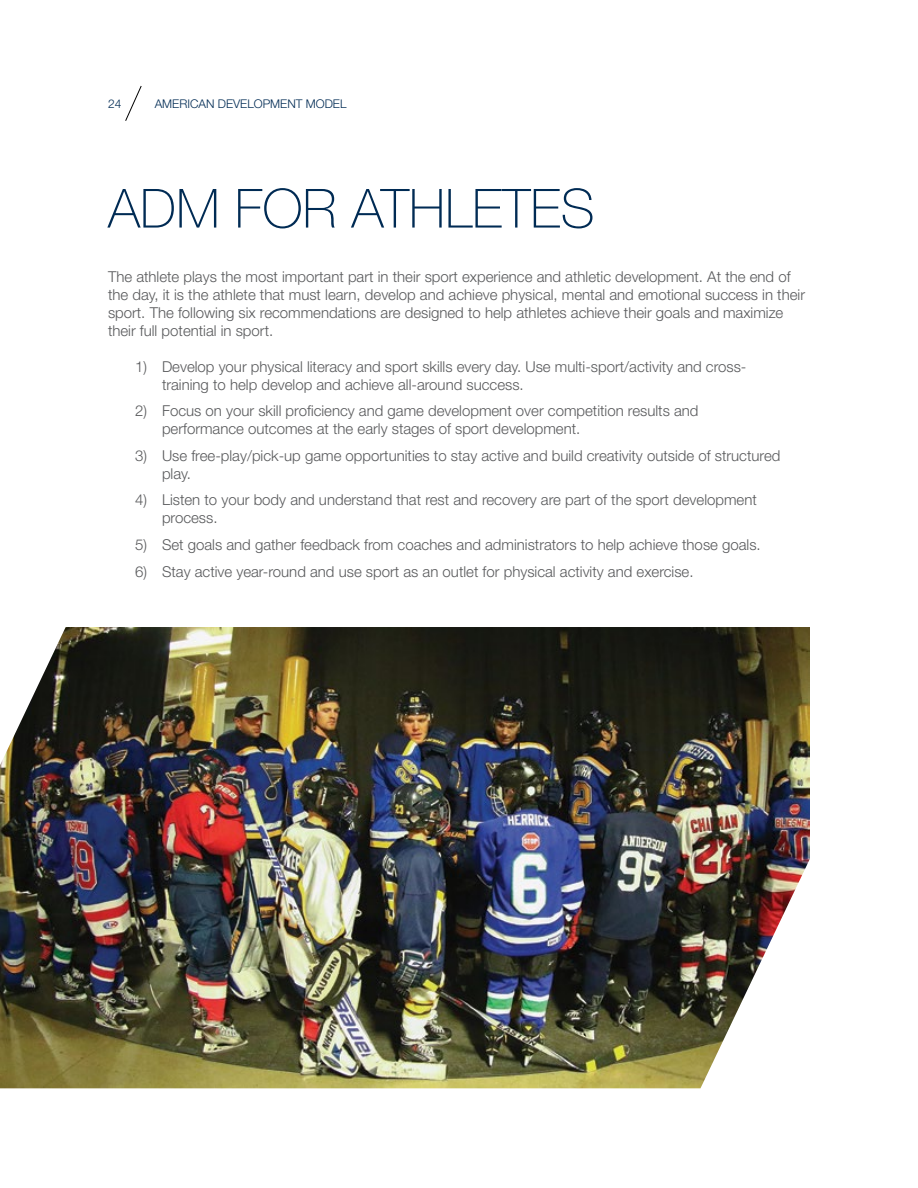
<style>
.page{position:relative;width:918px;height:1188px;background:#fff}
.page>*{position:absolute;margin:0;border:0;box-sizing:border-box;transform-origin:0 0}
.t1{font:100 54px "Helvetica Neue LT Pro";color:#002b54}
.t2{font:300 15px/18px "Helvetica Neue LT Pro";color:#58595b}
.t3{font:300 12px "Helvetica Neue LT Pro";color:#002b54}
</style>
<div class="page">
<svg style="left:125px;top:86px;width:17px;height:35px"></svg>
<img style="left:0;top:627px;width:810px;height:461px">
<p class="t3" style="left:108px;top:96px;width:15px">24</p>
<p class="t3" style="left:155px;top:96px;width:193px">AMERICAN DEVELOPMENT MODEL</p>
<h1 class="t1" style="left:108px;top:177px;width:488px">ADM FOR ATHLETES</h1>
<p class="t2" style="left:108px;top:267px;width:699px">The athlete plays the most important part in their sport experience and athletic development. At the end of the day, it is the athlete that must learn, develop and achieve physical, mental and emotional success in their sport. The following six recommendations are designed to help athletes achieve their goals and maximize their full potential in sport.</p>
<p class="t2" style="left:162px;top:357px;width:586px;text-indent:-27px">1) Develop your physical literacy and sport skills every day. Use multi-sport/activity and cross&shy;training to help develop and achieve all-around success.</p>
<p class="t2" style="left:162px;top:402px;width:538px;text-indent:-27px">2) Focus on your skill proficiency and game development over competition results and performance outcomes at the early stages of sport development.</p>
<p class="t2" style="left:162px;top:446px;width:620px;text-indent:-27px">3) Use free-play/pick-up game opportunities to stay active and build creativity outside of structured play.</p>
<p class="t2" style="left:162px;top:491px;width:596px;text-indent:-27px">4) Listen to your body and understand that rest and recovery are part of the sport development process.</p>
<p class="t2" style="left:135px;top:535px;width:624px">5) Set goals and gather feedback from coaches and administrators to help achieve those goals.</p>
<p class="t2" style="left:135px;top:562px;width:557px">6) Stay active year-round and use sport as an outlet for physical activity and exercise.</p>
</div>
